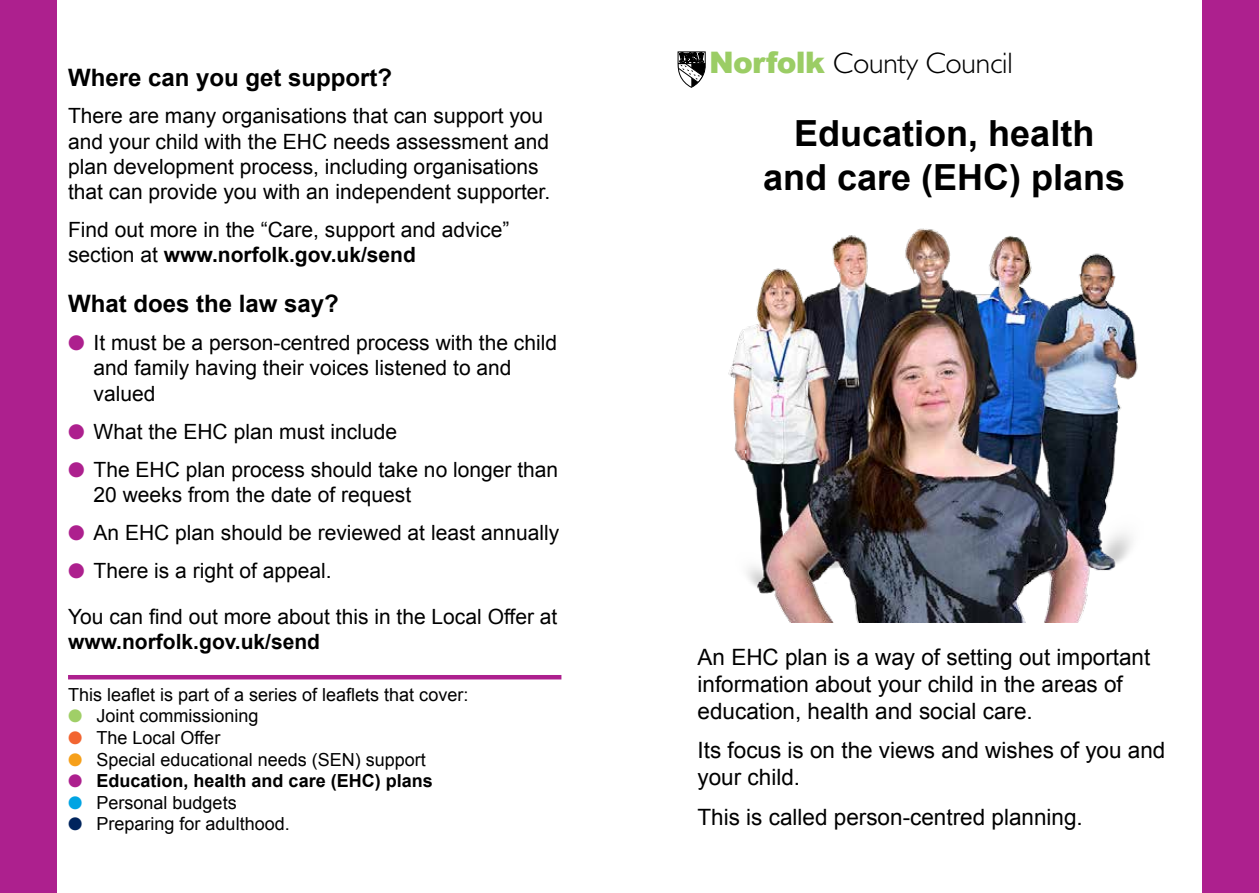
<style>
.page{position:relative;width:1259px;height:893px;background:#fff}
.page>*{position:absolute;margin:0;border:0;box-sizing:border-box;transform-origin:0 0}
.t1{font:700 36px/43.2px "Arial";color:#000;text-align:center}
.t2{font:300 29.7px "Humanist 521 BT";color:#000}
.t3{font:700 24px "Arial";color:#000}
.t4{font:22.5px/27px "Arial";color:#000}
.t5{font:21px/25.2px "Arial";color:#000}
.t6{font:700 21px "Arial";color:#000}
.t7{font:18px "Arial";color:#000}
.t8{font:700 18px "Arial";color:#000}
.s1{font-weight:700}
.s2{color:#ad208e}
.s3{color:#a0cf67}
.s4{color:#f26531}
.s5{color:#f6a01a}
.s6{color:#00a4e3}
.s7{color:#00245d}
.s8{font-family:"Arial";font-weight:900;color:#9bcd65}
</style>
<div class="page">
<div style="left:0;top:0;width:56px;height:893px;background:#ad208e"></div>
<hr style="left:68px;top:675px;width:493px;height:4px;background:#ad208e">
<img style="left:728px;top:228px;width:410px;height:395px">
<div style="left:1202px;top:0;width:57px;height:893px;background:#ad208e"></div>
<svg style="left:678px;top:52px;width:27px;height:36px"></svg>
<p class="t3" style="left:68px;top:61px;width:326px">Where can you get support?</p>
<p class="t5" style="left:68px;top:104px;width:484px">There are many organisations that can support you and your child with the EHC needs assessment and plan development process, including organisations that can provide you with an independent supporter.</p>
<p class="t5" style="left:68px;top:217px;width:443px">Find out more in the “Care, support and advice” section at <span class="s1">www.norfolk.gov.uk/send</span></p>
<p class="t3" style="left:68px;top:288px;width:272px">What does the law say?</p>
<p class="t5" style="left:94px;top:330px;width:465px;text-indent:-26px"><span class="s2">●</span> It must be a person-centred process with the child and family having their voices listened to and valued</p>
<p class="t5" style="left:68px;top:419px;width:330px"><span class="s2">●</span> What the EHC plan must include</p>
<p class="t5" style="left:94px;top:457px;width:466px;text-indent:-26px"><span class="s2">●</span> The EHC plan process should take no longer than<br>20 weeks from the date of request</p>
<p class="t5" style="left:68px;top:520px;width:493px"><span class="s2">●</span> An EHC plan should be reviewed at least annually</p>
<p class="t5" style="left:68px;top:558px;width:265px"><span class="s2">●</span> There is a right of appeal.</p>
<p class="t5" style="left:68px;top:604px;width:491px">You can find out more about this in the Local Offer at</p>
<p class="t6" style="left:68px;top:628px;width:254px">www.norfolk.gov.uk/send</p>
<p class="t7" style="left:68px;top:683px;width:402px">This leaflet is part of a series of leaflets that cover:</p>
<p class="t7" style="left:68px;top:704px;width:192px"><span class="s3">●</span> Joint commissioning</p>
<p class="t7" style="left:68px;top:726px;width:154px"><span class="s4">●</span> The Local Offer</p>
<p class="t7" style="left:68px;top:747px;width:359px"><span class="s5">●</span> Special educational needs (SEN) support</p>
<p class="t8" style="left:68px;top:769px;width:366px"><span class="s2">●</span> Education, health and care (EHC) plans</p>
<p class="t7" style="left:68px;top:791px;width:170px"><span class="s6">●</span> Personal budgets</p>
<p class="t7" style="left:68px;top:812px;width:223px"><span class="s7">●</span> Preparing for adulthood.</p>
<h2 class="t2" style="left:709px;top:45px;width:305px"><span class="s8">Norfolk</span> County Council</h2>
<h1 class="t1" style="left:763px;top:113px;width:364px">Education, health and care (EHC) plans</h1>
<p class="t4" style="left:697px;top:643px;width:454px">An EHC plan is a way of setting out important information about your child in the areas of education, health and social care.</p>
<p class="t4" style="left:697px;top:737px;width:469px">Its focus is on the views and wishes of you and your child.</p>
<p class="t4" style="left:697px;top:804px;width:387px">This is called person-centred planning.</p>
</div>
